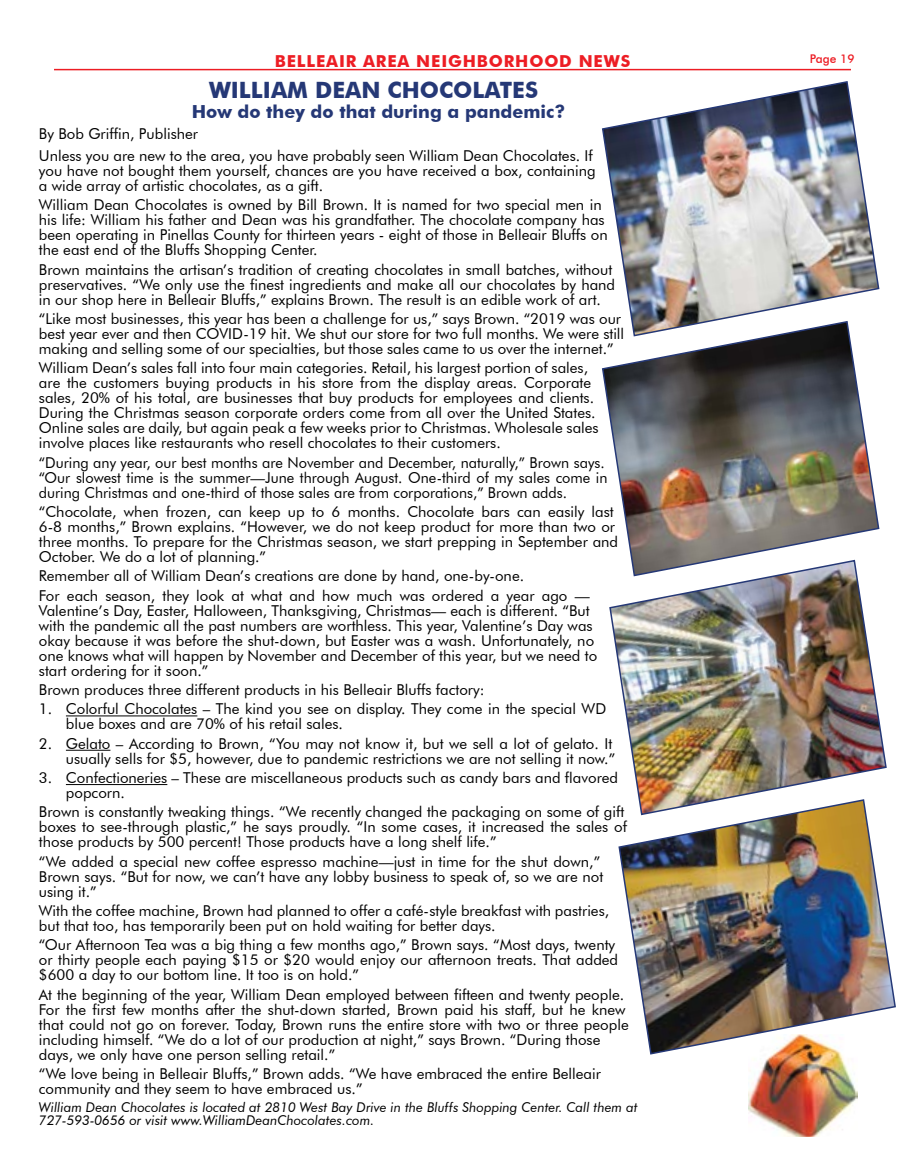
<style>
.page{position:relative;width:905px;height:1161px;background:#fff}
.page>*{position:absolute;margin:0;border:0;box-sizing:border-box;transform-origin:0 0}
.t1{font:700 22.5px "Futura BT";color:#253876}
.t2{font:700 18px "Futura BT";color:#253876}
.t3{font:700 16.5px "Futura BT";letter-spacing:.05em;color:#ed1d24}
.t4{font:15px/15px "Futura BT";color:#000}
.t5{font:italic 13.5px/13.5px "Futura BT";color:#000}
.t6{font:500 12px "Futura BT";color:#ed1d24}
</style>
<div class="page">
<hr style="left:54px;top:69px;width:796px;height:1px;background:#ed1d24">
<hr style="left:66px;top:715px;width:131px;height:1px;background:#000">
<hr style="left:66px;top:750px;width:44px;height:1px;background:#000">
<hr style="left:66px;top:784px;width:101px;height:1px;background:#000">
<img style="left:602px;top:81px;width:278px;height:239px">
<img style="left:602px;top:320px;width:278px;height:239px">
<img style="left:609px;top:559px;width:278px;height:239px">
<img style="left:748px;top:1056px;width:109px;height:81px">
<img style="left:618px;top:798px;width:278px;height:258px">
<p class="t3" style="left:275px;top:51px;width:357px">BELLEAIR AREA NEIGHBORHOOD NEWS</p>
<p class="t6" style="left:809px;top:52px;width:46px">Page 19</p>
<h1 class="t1" style="left:209px;top:76px;width:330px">WILLIAM DEAN CHOCOLATES</h1>
<p class="t2" style="left:192px;top:100px;width:375px">How do they do that during a pandemic?</p>
<p class="t4" style="left:39px;top:123px;width:555px;line-height:21.8px">By Bob Griffin, Publisher<br>Unless you are new to the area, you have probably seen William Dean Chocolates. If</p>
<p class="t4" style="left:39px;top:163px;width:558px">you have not bought them yourself, chances are you have received a box, containing a wide array of artistic chocolates, as a gift.</p>
<p class="t4" style="left:39px;top:197px;width:570px">William Dean Chocolates is owned by Bill Brown. It is named for two special men in his life: William his father and Dean was his grandfather. The chocolate company has been operating in Pinellas County for thirteen years - eight of those in Belleair Bluffs on the east end of the Bluffs Shopping Center.</p>
<p class="t4" style="left:39px;top:262px;width:577px">Brown maintains the artisan’s tradition of creating chocolates in small batches, without preservatives. “We only use the finest ingredients and make all our chocolates by hand in our shop here in Belleair Bluffs,” explains Brown. The result is an edible work of art.</p>
<p class="t4" style="left:39px;top:311px;width:587px">“Like most businesses, this year has been a challenge for us,” says Brown. “2019 was our best year ever and then COVID-19 hit. We shut our store for two full months. We were still making and selling some of our specialties, but those sales came to us over the internet.”</p>
<p class="t4" style="left:39px;top:360px;width:561px">William Dean’s sales fall into four main categories. Retail, his largest portion of sales, are the customers buying products in his store from the display areas. Corporate sales, 20% of his total, are businesses that buy products for employees and clients.<br>During the Christmas season corporate orders come from all over the United States.<br>Online sales are daily, but again peak a few weeks prior to Christmas. Wholesale sales involve places like restaurants who resell chocolates to their customers.</p>
<p class="t4" style="left:39px;top:455px;width:570px">“During any year, our best months are November and December, naturally,” Brown says. “Our slowest time is the summer—June through August. One-third of my sales come in during Christmas and one-third of those sales are from corporations,” Brown adds.</p>
<p class="t4" style="left:39px;top:504px;width:581px">“Chocolate, when frozen, can keep up to 6 months. Chocolate bars can easily last 6-8 months,” Brown explains. “However, we do not keep product for more than two or three months. To prepare for the Christmas season, we start prepping in September and October. We do a lot of planning.”</p>
<p class="t4" style="left:39px;top:566px;width:552px;line-height:19.4px">Remember all of William Dean’s creations are done by hand, one-by-one.<br>For each season, they look at what and how much was ordered a year ago —</p>
<p class="t4" style="left:39px;top:603px;width:560px">Valentine’s Day, Easter, Halloween, Thanksgiving, Christmas— each is different. “But with the pandemic all the past numbers are worthless. This year, Valentine’s Day was okay because it was before the shut-down, but Easter was a wash. Unfortunately, no one knows what will happen by November and December of this year, but we need to start ordering for it soon.”</p>
<p class="t4" style="left:39px;top:682px;width:447px">Brown produces three different products in his Belleair Bluffs factory:</p>
<p class="t4" style="left:66px;top:701px;width:542px;text-indent:-27px">1. Colorful Chocolates – The kind you see on display. They come in the special WD blue boxes and are 70% of his retail sales.</p>
<p class="t4" style="left:39px;top:736px;width:578px;text-align:right">2. Gelato – According to Brown, “You may not know it, but we sell a lot of gelato. It usually sells for $5, however, due to pandemic restrictions we are not selling it now.”</p>
<p class="t4" style="left:66px;top:770px;width:554px;text-indent:-27px">3. Confectioneries – These are miscellaneous products such as candy bars and flavored popcorn.</p>
<p class="t4" style="left:39px;top:804px;width:589px">Brown is constantly tweaking things. “We recently changed the packaging on some of gift boxes to see-through plastic,” he says proudly. “In some cases, it increased the sales of those products by 500 percent! Those products have a long shelf life.”</p>
<p class="t4" style="left:39px;top:854px;width:566px">“We added a special new coffee espresso machine—just in time for the shut down,”<br>Brown says. “But for now, we can’t have any lobby business to speak of, so we are not using it.”</p>
<p class="t4" style="left:39px;top:903px;width:572px">With the coffee machine, Brown had planned to offer a café-style breakfast with pastries, but that too, has temporarily been put on hold waiting for better days.</p>
<p class="t4" style="left:39px;top:937px;width:581px">“Our Afternoon Tea was a big thing a few months ago,” Brown says. “Most days, twenty or thirty people each paying $15 or $20 would enjoy our afternoon treats. That added $600 a day to our bottom line. It too is on hold.”</p>
<p class="t4" style="left:39px;top:987px;width:591px">At the beginning of the year, William Dean employed between fifteen and twenty people.<br>For the first few months after the shut-down started, Brown paid his staff, but he knew that could not go on forever. Today, Brown runs the entire store with two or three people including himself. “We do a lot of our production at night,” says Brown. “During those days, we only have one person selling retail.”</p>
<p class="t4" style="left:39px;top:1066px;width:563px">“We love being in Belleair Bluffs,” Brown adds. “We have embraced the entire Belleair community and they seem to have embraced us.”</p>
<p class="t5" style="left:39px;top:1100px;width:600px">William Dean Chocolates is located at 2810 West Bay Drive in the Bluffs Shopping Center. Call them at<br>727-593-0656 or visit www.WilliamDeanChocolates.com.</p>
</div>
